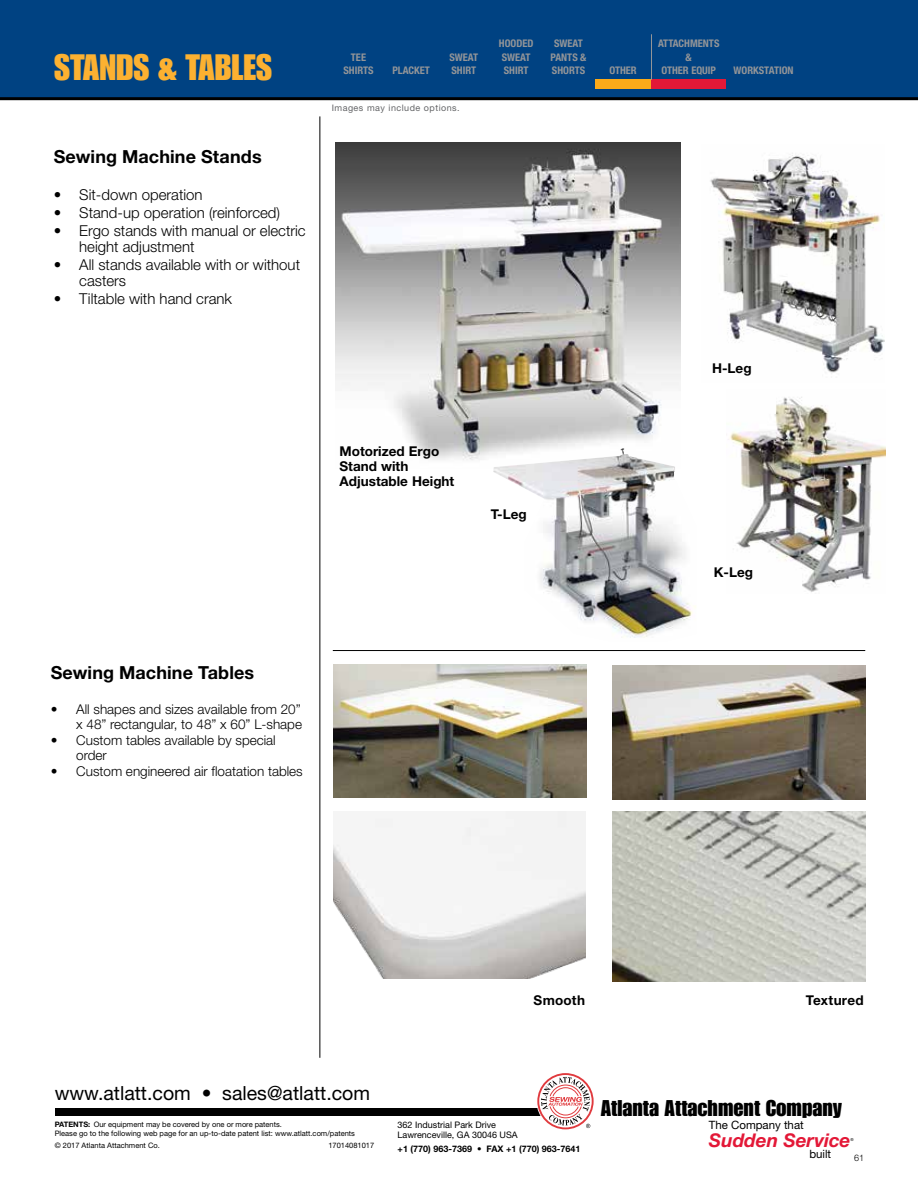
<style>
.page{position:relative;width:918px;height:1188px;background:#fff}
.page>*{position:absolute;margin:0;border:0;box-sizing:border-box;transform-origin:0 0}
.t1{font:36px "Impact LT Std";color:#fcb131}
.t2{font:22.35px "Impact LT Std";color:#000}
.t3{font:19.5px "Helvetica Neue LT Std";color:#000}
.t4{font:italic 700 18.9px "Helvetica Neue LT Std";color:#e31837}
.t5{font:700 18px "Helvetica Neue LT Std";letter-spacing:.005em;color:#000}
.t6{font:300 15px/16.5px "Helvetica Neue LT Std";color:#000}
.t7{font:300 13.5px/15px "Helvetica Neue LT Std";color:#000;text-align:right}
.t8{font:700 13.5px/15px "Helvetica Neue LT Std";color:#000}
.t9{font:700 13.5px "Helvetica Neue LT Std";letter-spacing:.02em;color:#000}
.t10{font:11.4px "Helvetica Neue LT Std";color:#000}
.t11{font:700 condensed 10.5px/13.6px "Helvetica Neue LT Std";color:#939598;text-align:center}
.t12{font:9px/10.5px "Helvetica Neue LT Std";color:#000}
.t13{font:700 9px "Helvetica Neue LT Std";color:#000}
.t14{font:9px "Helvetica Neue LT Std";letter-spacing:.05em;color:#636466}
.t15{font:300 9px "Helvetica Neue LT Std";color:#000}
.t16{font:7.5px/9px "Helvetica Neue LT Std";color:#000}
.t17{font:4.05px "Helvetica Neue LT Std";color:#000}
.s1{font-weight:700}
</style>
<div class="page">
<div style="left:0;top:0;width:918px;height:99px;background:#004282"></div>
<div style="left:55px;top:1108px;width:511px;height:8px;background:#000"></div>
<svg style="left:537px;top:1073px;width:57px;height:56px"></svg>
<hr style="left:0;top:97px;width:918px;height:3px;background:#000">
<hr style="left:320px;top:116px;width:1px;height:942px;background:#000">
<div style="left:595px;top:80px;width:56px;height:9px;background:#fbaa19"></div>
<div style="left:651px;top:80px;width:75px;height:9px;background:#e31837"></div>
<hr style="left:651px;top:34px;width:1px;height:46px;background:#939598">
<img style="left:335px;top:142px;width:345px;height:318px">
<img style="left:710px;top:153px;width:175px;height:221px">
<img style="left:728px;top:397px;width:158px;height:195px">
<img style="left:493px;top:448px;width:203px;height:190px">
<img style="left:613px;top:812px;width:252px;height:169px">
<img style="left:334px;top:665px;width:253px;height:133px">
<img style="left:613px;top:666px;width:253px;height:134px">
<img style="left:334px;top:812px;width:252px;height:166px">
<hr style="left:333px;top:650px;width:532px;height:1px;background:#000">
<h1 class="t1" style="left:54px;top:46px;width:219px">STANDS &amp; TABLES</h1>
<h3 class="t5" style="left:54px;top:146px;width:209px">Sewing Machine Stands</h3>
<h3 class="t6" style="left:54px;top:186px;width:150px">• Sit-down operation</h3>
<h3 class="t6" style="left:54px;top:204px;width:228px">• Stand-up operation (reinforced)</h3>
<h3 class="t6" style="left:79px;top:222px;width:228px;text-indent:-26px">• Ergo stands with manual or electric height adjustment</h3>
<h3 class="t6" style="left:79px;top:256px;width:222px;text-indent:-26px">• All stands available with or without casters</h3>
<h3 class="t6" style="left:54px;top:290px;width:180px">• Tiltable with hand crank</h3>
<h3 class="t11" style="left:343px;top:50px;width:32px">TEE<br>SHIRTS</h3>
<h3 class="t11" style="left:392px;top:64px;width:39px">PLACKET</h3>
<h3 class="t11" style="left:449px;top:50px;width:30px;text-align:left">SWEAT<br>SHIRT</h3>
<p class="t14" style="left:332px;top:103px;width:129px">Images may include options.</p>
<h3 class="t11" style="left:499px;top:36px;width:36px;text-align:left">HOODED<br>SWEAT<br>SHIRT</h3>
<h3 class="t11" style="left:551px;top:36px;width:37px">SWEAT<br>PANTS &amp;<br>SHORTS</h3>
<h3 class="t11" style="left:609px;top:64px;width:29px">OTHER</h3>
<h3 class="t11" style="left:658px;top:36px;width:63px">ATTACHMENTS &amp;<br>OTHER EQUIP</h3>
<h3 class="t11" style="left:734px;top:64px;width:62px">WORKSTATION</h3>
<h3 class="t8" style="left:712px;top:360px;width:41px">H-Leg</h3>
<h3 class="t8" style="left:340px;top:443px;width:116px">Motorized Ergo<br>Stand with<br>Adjustable Height</h3>
<h3 class="t8" style="left:491px;top:506px;width:38px">T-Leg</h3>
<h3 class="t8" style="left:714px;top:564px;width:41px">K-Leg</h3>
<h3 class="t5" style="left:51px;top:661px;width:205px">Sewing Machine Tables</h3>
<h3 class="t7" style="left:51px;top:702px;width:253px">• All shapes and sizes available from 20” x 48” rectangular, to 48” x 60” L-shape</h3>
<h3 class="t7" style="left:76px;top:733px;width:201px;text-align:left;text-indent:-26px">• Custom tables available by special order</h3>
<h3 class="t7" style="left:51px;top:764px;width:254px">• Custom engineered air floatation tables</h3>
<h3 class="t3" style="left:55px;top:1081px;width:317px">www.atlatt.com • sales@atlatt.com</h3>
<h3 class="t8" style="left:534px;top:993px;width:53px">Smooth</h3>
<h3 class="t9" style="left:806px;top:992px;width:60px">Textured</h3>
<h2 class="t2" style="left:601px;top:1095px;width:243px">Atlanta Attachment Company</h2>
<p class="t16" style="left:55px;top:1119px;width:302px"><span class="s1">PATENTS:</span> Our equipment may be covered by one or more patents.<br>Please go to the following web page for an up-to-date patent list: www.atlatt.com/patents</p>
<p class="t16" style="left:55px;top:1140px;width:107px">© 2017 Atlanta Attachment Co.</p>
<p class="t16" style="left:328px;top:1140px;width:47px">17014081017</p>
<p class="t12" style="left:398px;top:1119px;width:122px">362 Industrial Park Drive<br>Lawrenceville, GA 30046 USA</p>
<p class="t13" style="left:398px;top:1143px;width:184px">+1 (770) 963-7369 • FAX +1 (770) 963-7641</p>
<h3 class="t10" style="left:709px;top:1119px;width:96px">The Company that</h3>
<h3 class="t4" style="left:709px;top:1128px;width:143px">Sudden Service</h3>
<p class="t17" style="left:850px;top:1137px;width:5px">®</p>
<h3 class="t10" style="left:809px;top:1147px;width:23px">built</h3>
<p class="t15" style="left:854px;top:1153px;width:12px">61</p>
</div>
